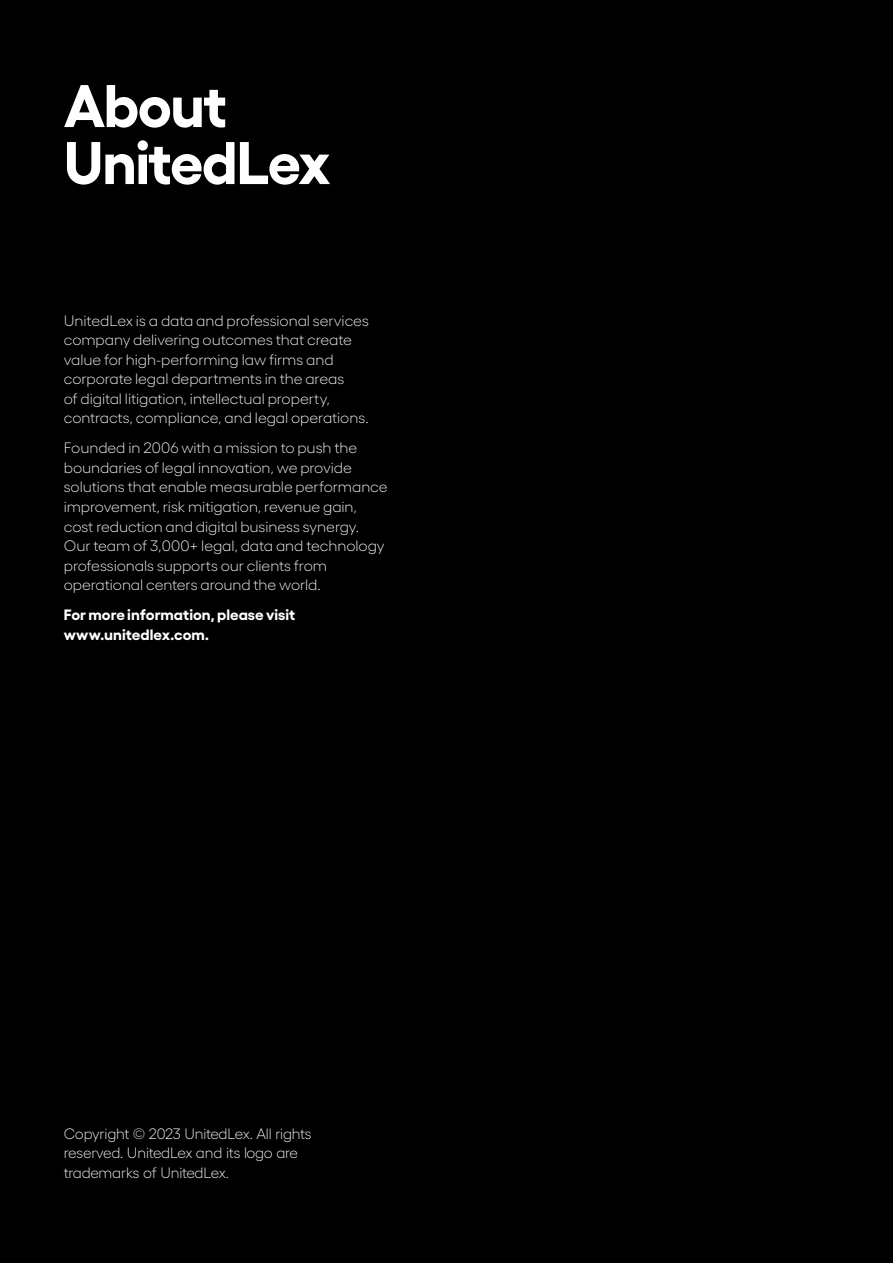
<style>
.page{position:relative;width:893px;height:1263px;background:#000}
.page>*{position:absolute;margin:0;border:0;box-sizing:border-box;transform-origin:0 0}
.t1{font:700 60px/57px "Yellix";letter-spacing:-.025em;color:#fff}
.t2{font:300 15px/19.5px "Yellix";letter-spacing:-.005em;color:#fff}
.t3{font:700 15px/19.5px "Yellix";color:#fff}
</style>
<div class="page">
<h1 class="t1" style="left:64px;top:71px;width:269px">About<br>UnitedLex</h1>
<p class="t2" style="left:64px;top:309px;width:307px">UnitedLex is a data and professional services company delivering outcomes that create value for high-performing law firms and corporate legal departments in the areas<br>of digital litigation, intellectual property, contracts, compliance, and legal operations.</p>
<p class="t2" style="left:64px;top:437px;width:325px">Founded in 2006 with a mission to push the boundaries of legal innovation, we provide solutions that enable measurable performance improvement, risk mitigation, revenue gain, cost reduction and digital business synergy.<br>Our team of 3,000+ legal, data and technology professionals supports our clients from operational centers around the world.</p>
<p class="t3" style="left:64px;top:604px;width:233px">For more information, please visit www.unitedlex.com.</p>
<p class="t2" style="left:64px;top:1122px;width:249px">Copyright © 2023 UnitedLex. All rights reserved. UnitedLex and its logo are trademarks of UnitedLex.</p>
</div>
